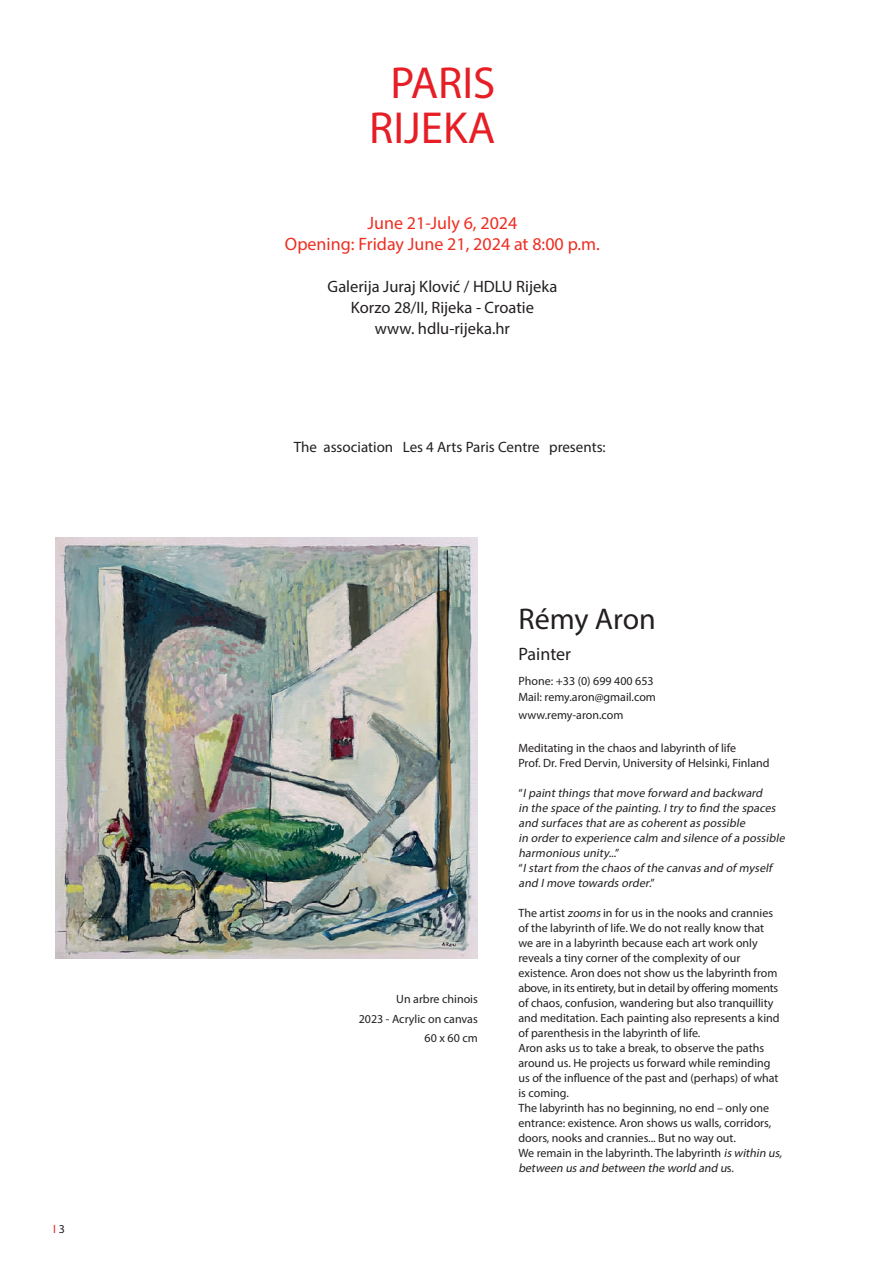
<style>
.page{position:relative;width:893px;height:1263px;background:#fff}
.page>*{position:absolute;margin:0;border:0;box-sizing:border-box;transform-origin:0 0}
.t1{font:45px/45px "Myriad Pro";color:#e61e25;text-align:center}
.t2{font:30px "Myriad Pro";color:#231f20}
.t3{font:18px/21px "Myriad Pro";color:#ee2e22;text-align:center}
.t4{font:18px "Myriad Pro";color:#231f20}
.t5{font:16.5px/21px "Myriad Pro";color:#231f20;text-align:center}
.t6{font:15px "Myriad Pro";color:#231f20}
.t7{font:12px/15px "Myriad Pro";color:#231f20}
.t8{font:italic 12px/15px "Myriad Pro";color:#231f20}
.t9{font:12px "Myriad Pro";color:#e61e25}
.s1{color:#231f20}
.s2{font-style:normal}
.s3{font-style:italic}
</style>
<div class="page">
<img style="left:55px;top:537px;width:423px;height:422px">
<p class="t9" style="left:53px;top:1222px;width:13px">I <span class="s1">3</span></p>
<h1 class="t1" style="left:369px;top:59px;width:128px">PARIS<br>RIJEKA</h1>
<h3 class="t3" style="left:285px;top:212px;width:316px">June 21-July 6, 2024<br>Opening: Friday June 21, 2024 at 8:00 p.m.</h3>
<h3 class="t5" style="left:328px;top:275px;width:231px">Galerija Juraj Klović / HDLU Rijeka<br>Korzo 28/II, Rijeka - Croatie<br>www. hdlu-rijeka.hr</h3>
<p class="t6" style="left:294px;top:437px;width:313px">The association Les 4 Arts Paris Centre presents:</p>
<p class="t7" style="left:359px;top:989px;width:121px;line-height:19.5px;text-align:right">Un arbre chinois<br>2023 - Acrylic on canvas<br>60 x 60 cm</p>
<h2 class="t2" style="left:518px;top:600px;width:139px">Rémy Aron</h2>
<h3 class="t4" style="left:518px;top:642px;width:54px">Painter</h3>
<p class="t7" style="left:518px;top:672px;width:139px;line-height:16.5px">Phone: +33 (0) 699 400 653<br>Mail: remy.aron@gmail.com</p>
<p class="t7" style="left:518px;top:707px;width:106px">www.remy-aron.com</p>
<p class="t7" style="left:518px;top:740px;width:253px">Meditating in the chaos and labyrinth of life<br>Prof. Dr. Fred Dervin, University of Helsinki, Finland</p>
<p class="t8" style="left:518px;top:785px;width:270px"><span class="s2">“</span> Ipaintthings thatmove forward and backward<br>in the space of the painting.Itry to find the spaces and surfaces thatare as coherentas possible<br>in orderto experience calm and silence of a possible harmonious unity..<span class="s2">.”<br>“</span> Istartfrom the chaos of the canvas and of myself and Imove towards order<span class="s2">.”</span></p>
<p class="t7" style="left:518px;top:905px;width:268px">The artist <span class="s3">zooms</span> in for us in the nooks and crannies of the labyrinth of life. We do not really know that<br>we are in a labyrinth because each art work only reveals a tiny corner of the complexity of our existence. Aron does not show us the labyrinth from above, in its entirety, but in detail by offering moments of chaos, confusion, wandering but also tranquillity and meditation. Each painting also represents a kind of parenthesis in the labyrinth of life.<br>Aron asks us to take a break, to observe the paths around us. He projects us forward while reminding us of the influence of the past and (perhaps) of what is coming.<br>The labyrinth has no beginning, no end – only one entrance: existence. Aron shows us walls, corridors, doors, nooks and crannies... But no way out.<br>We remain in the labyrinth. The labyrinth <span class="s3">is within us, between us and between the world and u</span>s .</p>
</div>
